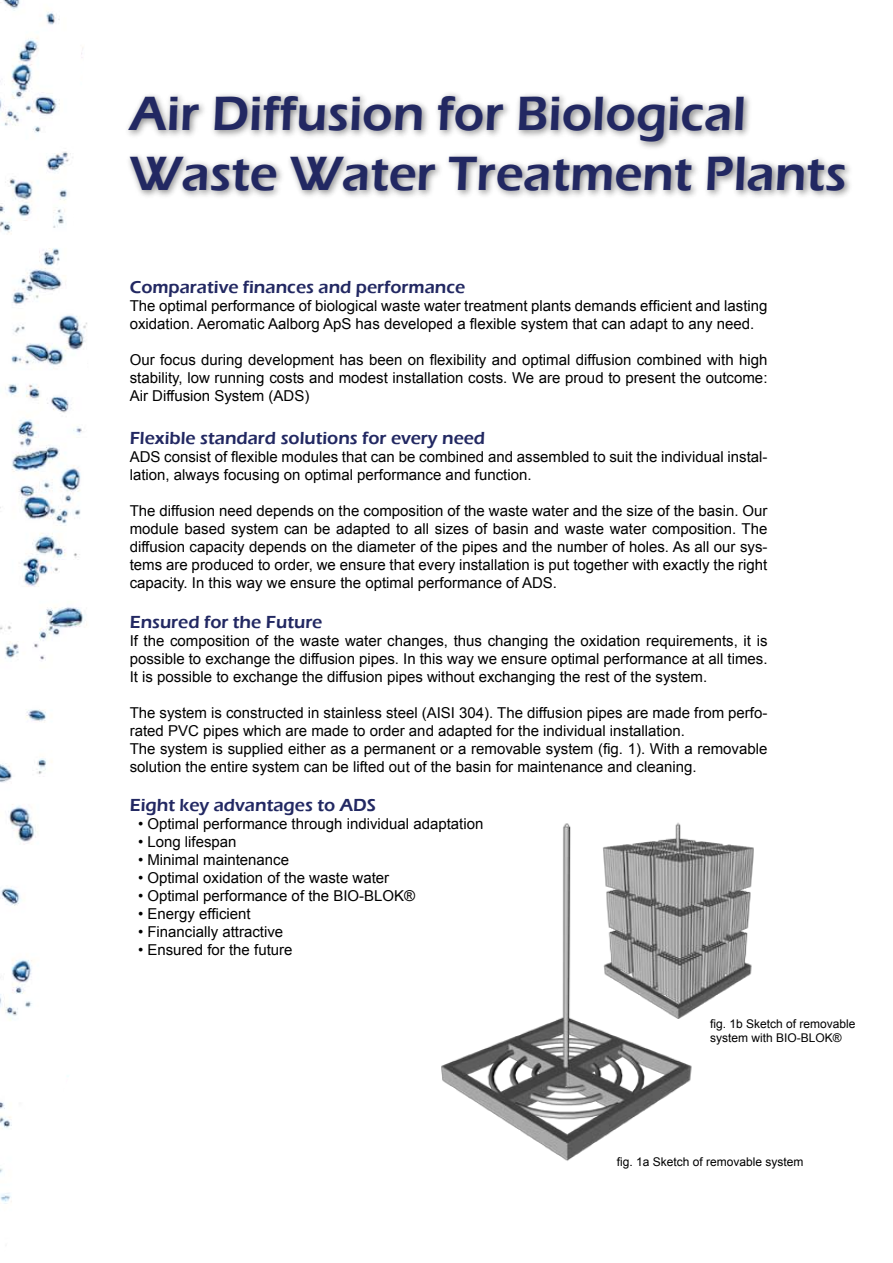
<style>
.page{position:relative;width:893px;height:1263px;background:#fff}
.page>*{position:absolute;margin:0;border:0;box-sizing:border-box;transform-origin:0 0}
.t1{font:600 49.5px/59.4px "Eras ITC";color:#222862}
.t2{font:600 18px "Eras ITC";color:#222862}
.t3{font:15px/18px "Arial";color:#000}
.t4{font:12px/14.4px "Arial";color:#000}
</style>
<div class="page">
<img style="left:441px;top:1040px;width:251px;height:121px">
<div style="left:124px;top:90px;width:730px;height:110px;background:#000;opacity:.5"></div>
<img style="left:505px;top:822px;width:249px;height:224px">
<img style="left:0;top:0;width:87px;height:1204px">
<h1 class="t1" style="left:130px;top:85px;width:718px">Air Diffusion for Biological<br>Waste Water Treatment Plants</h1>
<p class="t2" style="left:130px;top:277px;width:337px">Comparative finances and performance</p>
<p class="t3" style="left:130px;top:297px;width:639px">The optimal performance of biological waste water treatment plants demands efficient and lasting oxidation. Aeromatic Aalborg ApS has developed a flexible system that can adapt to any need.</p>
<p class="t3" style="left:130px;top:351px;width:639px;text-align:justify">Our focus during development has been on flexibility and optimal diffusion combined with high stability, low running costs and modest installation costs. We are proud to present the outcome:<br>Air Diffusion System (ADS)</p>
<p class="t2" style="left:130px;top:428px;width:357px">Flexible standard solutions for every need</p>
<p class="t3" style="left:130px;top:448px;width:639px">ADS consist of flexible modules that can be combined and assembled to suit the individual instal&shy;lation, always focusing on optimal performance and function.</p>
<p class="t3" style="left:130px;top:502px;width:639px;text-align:justify">The diffusion need depends on the composition of the waste water and the size of the basin. Our module based system can be adapted to all sizes of basin and waste water composition. The diffusion capacity depends on the diameter of the pipes and the number of holes. As all our sys&shy;tems are produced to order, we ensure that every installation is put together with exactly the right capacity. In this way we ensure the optimal performance of ADS.</p>
<p class="t2" style="left:130px;top:612px;width:194px">Ensured for the Future</p>
<p class="t3" style="left:130px;top:632px;width:639px;text-align:justify">If the composition of the waste water changes, thus changing the oxidation requirements, it is possible to exchange the diffusion pipes. In this way we ensure optimal performance at all times.<br>It is possible to exchange the diffusion pipes without exchanging the rest of the system.</p>
<p class="t3" style="left:130px;top:704px;width:639px">The system is constructed in stainless steel (AISI 304). The diffusion pipes are made from perfo&shy;rated PVC pipes which are made to order and adapted for the individual installation.<br>The system is supplied either as a permanent or a removable system (fig. 1). With a removable solution the entire system can be lifted out of the basin for maintenance and cleaning.</p>
<p class="t2" style="left:130px;top:795px;width:248px">Eight key advantages to ADS</p>
<p class="t3" style="left:138px;top:815px;width:347px">• Optimal performance through individual adaptation</p>
<p class="t3" style="left:138px;top:833px;width:100px">• Long lifespan</p>
<p class="t3" style="left:138px;top:851px;width:153px">• Minimal maintenance</p>
<p class="t3" style="left:138px;top:869px;width:253px">• Optimal oxidation of the waste water</p>
<p class="t3" style="left:138px;top:887px;width:279px">• Optimal performance of the BIO-BLOK®</p>
<p class="t3" style="left:138px;top:905px;width:114px">• Energy efficient</p>
<p class="t3" style="left:138px;top:923px;width:147px">• Financially attractive</p>
<p class="t3" style="left:138px;top:941px;width:156px">• Ensured for the future</p>
<p class="t4" style="left:710px;top:1017px;width:147px">fig. 1b Sketch of removable system with BIO-BLOK®</p>
<p class="t4" style="left:617px;top:1154px;width:188px">fig. 1a Sketch of removable system</p>
</div>
